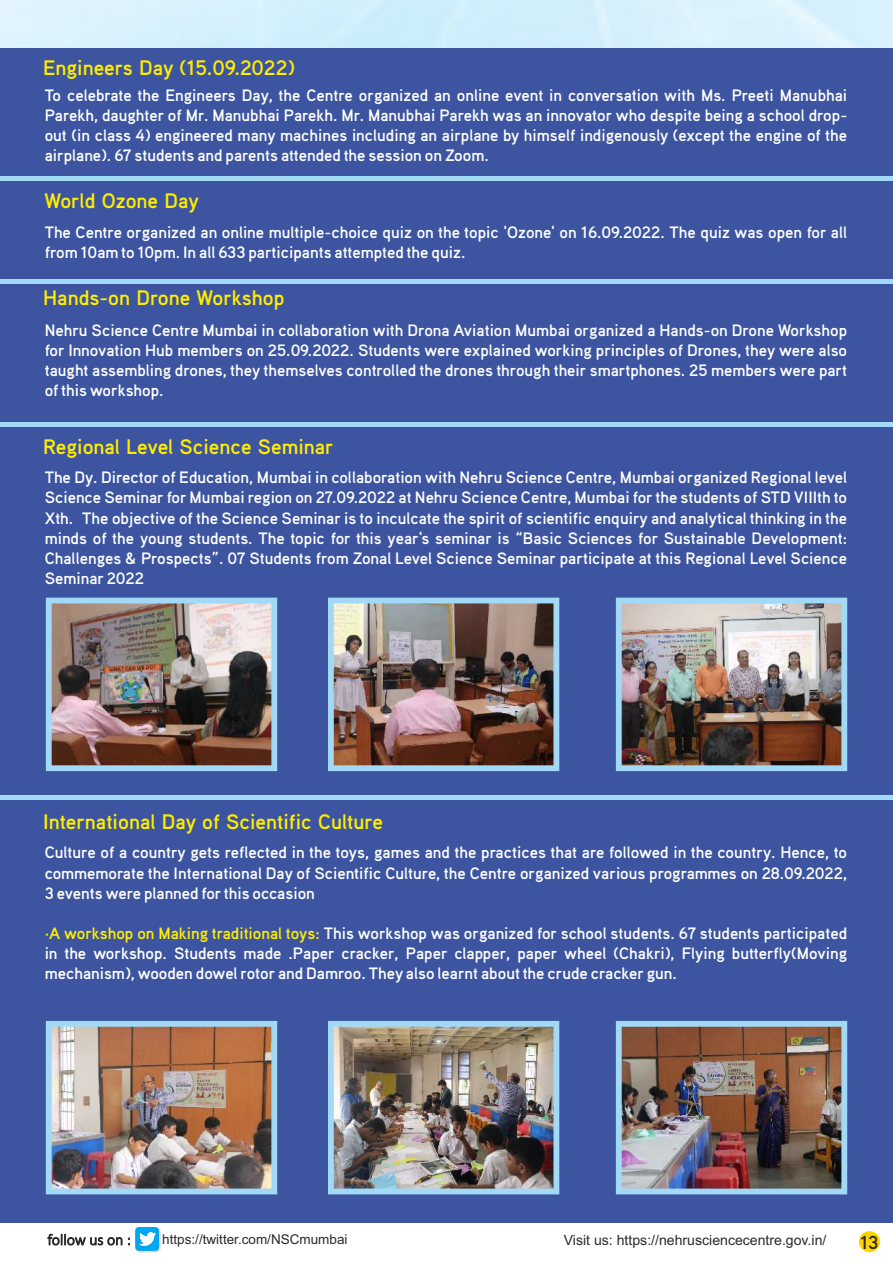
<style>
.page{position:relative;width:893px;height:1263px;background:#fff}
.page>*{position:absolute;margin:0;border:0;box-sizing:border-box;transform-origin:0 0}
.t1{font:700 21px "Aaux Pro";color:#ffed00}
.t2{font:700 18.75px "Aaux Pro";color:#2b2a29}
.t3{font:700 16.5px/20.1px "Aaux Pro";color:#fefefe;text-align:justify}
.t4{font:14.1px "Arial";color:#2b2a29}
.t5{font:13.5px "Arial";color:#2b2a29}
.s1{color:#ffed00}
</style>
<div class="page">
<div style="left:0;top:48px;width:893px;height:1174px;background:#3d55a0"></div>
<img style="left:46px;top:598px;width:231px;height:173px">
<img style="left:328px;top:598px;width:231px;height:173px">
<img style="left:616px;top:598px;width:231px;height:173px">
<img style="left:46px;top:1021px;width:231px;height:173px">
<img style="left:328px;top:1021px;width:231px;height:173px">
<img style="left:616px;top:1021px;width:231px;height:173px">
<hr style="left:0;top:176px;width:893px;height:4px;background:#a2d9f7">
<hr style="left:0;top:279px;width:893px;height:4px;background:#a2d9f7">
<div style="left:0;top:422px;width:893px;height:5px;background:#a2d9f7"></div>
<hr style="left:0;top:796px;width:893px;height:4px;background:#a2d9f7">
<div style="left:859px;top:1231px;width:21px;height:21px;background:#fdd300;border-radius:50%"></div>
<img style="left:137px;top:1228px;width:23px;height:24px">
<svg style="left:47px;top:1227px;width:112px;height:24px"></svg>
<p class="t1" style="left:43px;top:54px;width:253px">Engineers Day (15.09.2022)</p>
<p class="t3" style="left:45px;top:85px;width:804px">To celebrate the Engineers Day, the Centre organized an online event in conversation with Ms. Preeti Manubhai Parekh, daughter of Mr. Manubhai Parekh. Mr. Manubhai Parekh was an innovator who despite being a school drop&shy;out (in class 4) engineered many machines including an airplane by himself indigenously (except the engine of the airplane). 67 students and parents attended the session on Zoom.</p>
<p class="t1" style="left:44px;top:187px;width:156px">World Ozone Day</p>
<p class="t3" style="left:45px;top:222px;width:804px">The Centre organized an online multiple-choice quiz on the topic 'Ozone' on 16.09.2022. The quiz was open for all from 10am to 10pm. In all 633 participants attempted the quiz.</p>
<p class="t1" style="left:43px;top:285px;width:243px">Hands-on Drone Workshop</p>
<p class="t3" style="left:45px;top:319px;width:804px">Nehru Science Centre Mumbai in collaboration with Drona Aviation Mumbai organized a Hands-on Drone Workshop for Innovation Hub members on 25.09.2022. Students were explained working principles of Drones, they were also taught assembling drones, they themselves controlled the drones through their smartphones. 25 members were part of this workshop.</p>
<p class="t1" style="left:43px;top:433px;width:292px">Regional Level Science Seminar</p>
<p class="t3" style="left:45px;top:467px;width:804px">The Dy. Director of Education, Mumbai in collaboration with Nehru Science Centre, Mumbai organized Regional level Science Seminar for Mumbai region on 27.09.2022 at Nehru Science Centre, Mumbai forthe students of STD VIIIth to Xth. The objective of the Science Seminar is to inculcate the spirit of scientific enquiry and analytical thinking in the minds of the young students. The topic for this year's seminar is “Basic Sciences for Sustainable Development:<br>Challenges &amp; Prospects”. 07 Students from Zonal Level Science Seminar participate at this Regional Level Science Seminar 2022</p>
<p class="t1" style="left:43px;top:808px;width:341px">International Day of Scientific Culture</p>
<p class="t3" style="left:45px;top:842px;width:804px">Culture of a country gets reflected in the toys, games and the practices that are followed in the country. Hence, to commemorate the International Day of Scientific Culture, the Centre organized various programmes on 28.09.2022, 3 events were planned forthis occasion</p>
<p class="t3" style="left:45px;top:923px;width:804px"><span class="s1">·A workshop on Making traditional toys:</span> This workshop was organized for school students. 67 students participated in the workshop. Students made .Paper cracker, Paper clapper, paper wheel (Chakri), Flying butterfly(Moving mechanism), wooden dowel rotor and Damroo. They also learnt about the crude cracker gun.</p>
<p class="t5" style="left:162px;top:1234px;width:187px">https://twitter.com/NSCmumbai</p>
<p class="t4" style="left:564px;top:1235px;width:264px">Visit us: https://nehrusciencecentre.gov.in/</p>
<p class="t2" style="left:860px;top:1230px;width:20px">13</p>
</div>
